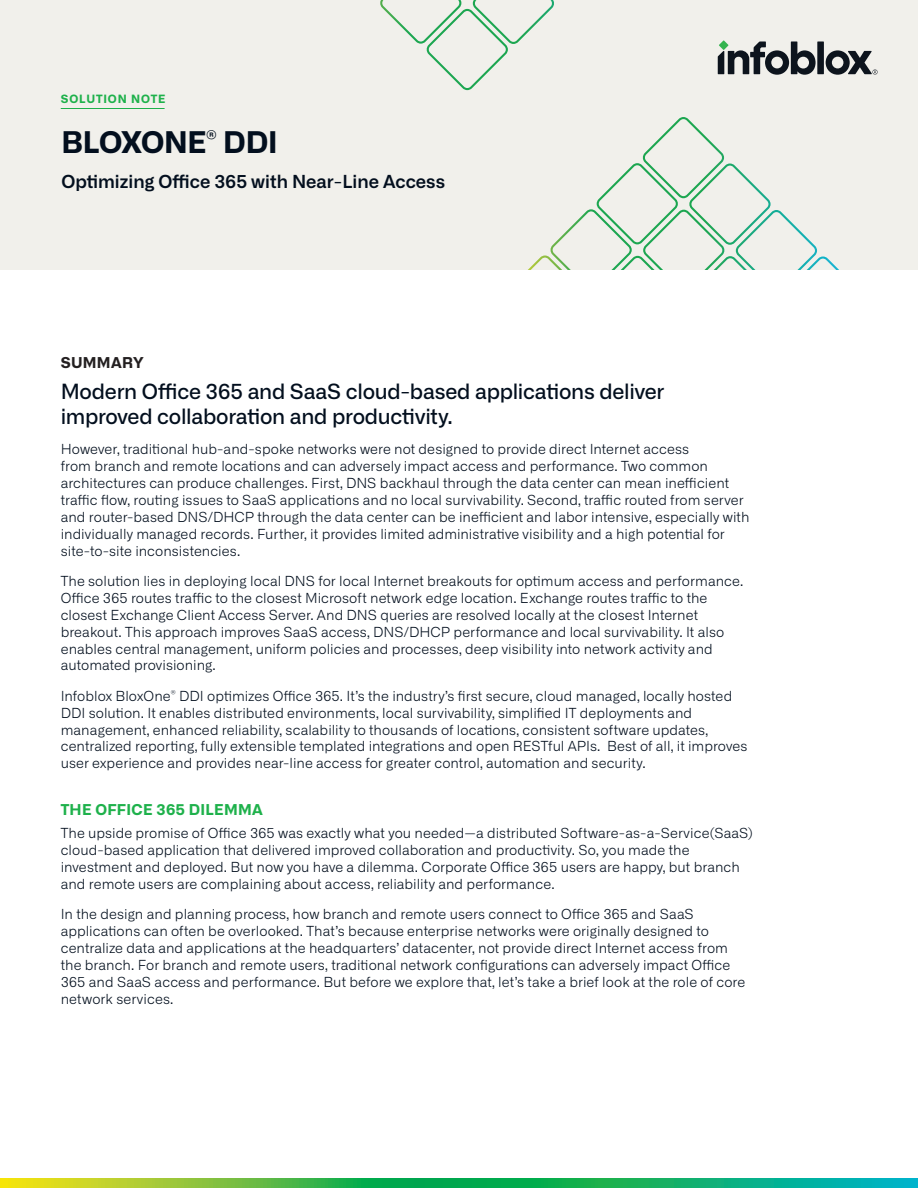
<style>
.page{position:relative;width:918px;height:1188px;background:#fff}
.page>*{position:absolute;margin:0;border:0;box-sizing:border-box;transform-origin:0 0}
.t1{font:700 30px "Alliance No.2";letter-spacing:-.01em;color:#030f1e}
.Section_Subheader{font:500 21px/24.8px "Alliance No.1";letter-spacing:-.015em;color:#030f1e}
.t2{font:600 18px "Alliance No.1";color:#030f1e}
.Heading_Level_1{font:700 15px "Alliance No.2";letter-spacing:.02em;color:#1eb14b}
.Section_header{font:700 15px "Alliance No.2";letter-spacing:.02em;color:#231f20}
.body_text{font:300 13.8px/16.8px "Alliance No.1";letter-spacing:.005em;color:#030f1e}
.t3{font:700 11.55px "Alliance No.2";letter-spacing:.075em;color:#1eb14b}
</style>
<div class="page">
<div style="left:0;top:0;width:918px;height:270px;background:#f1f0eb"></div>
<svg style="left:380px;top:0;width:174px;height:90px"></svg>
<svg style="left:528px;top:117px;width:311px;height:153px"></svg>
<hr style="left:61px;top:108px;width:104px;height:1px;background:#1eb14b">
<svg style="left:0;top:1179px;width:918px;height:9px;background:#3db859"></svg>
<div style="left:817px;top:41px;width:7px;height:33px;background:#0d141d"></div>
<svg style="left:826px;top:50px;width:52px;height:25px"></svg>
<svg style="left:718px;top:41px;width:98px;height:34px"></svg>
<p class="t3" style="left:61px;top:91px;width:106px">SOLUTION NOTE</p>
<p class="t1" style="left:61px;top:122px;width:218px">BLOXONE<sup>®</sup> DDI</p>
<p class="t2" style="left:61px;top:170px;width:385px">Optimizing Office 365 with Near-Line Access</p>
<p class="Section_header" style="left:61px;top:352px;width:84px">SUMMARY</p>
<p class="Section_Subheader" style="left:61px;top:379px;width:605px">Modern Office 365 and SaaS cloud-based applications deliver improved collaboration and productivity.</p>
<p class="body_text" style="left:61px;top:441px;width:690px">However, traditional hub-and-spoke networks were not designed to provide direct Internet access<br>from branch and remote locations and can adversely impact access and performance. Two common architectures can produce challenges. First, DNS backhaul through the data center can mean inefficient traffic flow, routing issues to SaaS applications and no local survivability. Second, traffic routed from server and router-based DNS/DHCP through the data center can be inefficient and labor intensive, especially with individually managed records. Further, it provides limited administrative visibility and a high potential for site-to-site inconsistencies.</p>
<p class="body_text" style="left:61px;top:573px;width:684px">The solution lies in deploying local DNS for local Internet breakouts for optimum access and performance.<br>Office 365 routes traffic to the closest Microsoft network edge location. Exchange routes traffic to the closest Exchange Client Access Server. And DNS queries are resolved locally at the closest Internet breakout. This approach improves SaaS access, DNS/DHCP performance and local survivability. It also enables central management, uniform policies and processes, deep visibility into network activity and automated provisioning.</p>
<p class="body_text" style="left:61px;top:687px;width:688px">Infoblox BloxOne<sup>®</sup> DDI optimizes Office 365. It’s the industry’s first secure, cloud managed, locally hosted DDI solution. It enables distributed environments, local survivability, simplified IT deployments and management, enhanced reliability, scalability to thousands of locations, consistent software updates, centralized reporting, fully extensible templated integrations and open RESTful APIs. Best of all, it improves user experience and provides near-line access for greater control, automation and security.</p>
<p class="Heading_Level_1" style="left:61px;top:799px;width:204px">THE OFFICE 365 DILEMMA</p>
<p class="body_text" style="left:61px;top:825px;width:694px">The upside promise of Office 365 was exactly what you needed—a distributed Software-as-a-Service(SaaS) cloud-based application that delivered improved collaboration and productivity. So, you made the investment and deployed. But now you have a dilemma. Corporate Office 365 users are happy, but branch and remote users are complaining about access, reliability and performance.</p>
<p class="body_text" style="left:61px;top:906px;width:686px">In the design and planning process, how branch and remote users connect to Office 365 and SaaS applications can often be overlooked. That’s because enterprise networks were originally designed to centralize data and applications at the headquarters’ datacenter, not provide direct Internet access from the branch. For branch and remote users, traditional network configurations can adversely impact Office 365 and SaaS access and performance. But before we explore that, let’s take a brief look at the role of core network services.</p>
</div>
